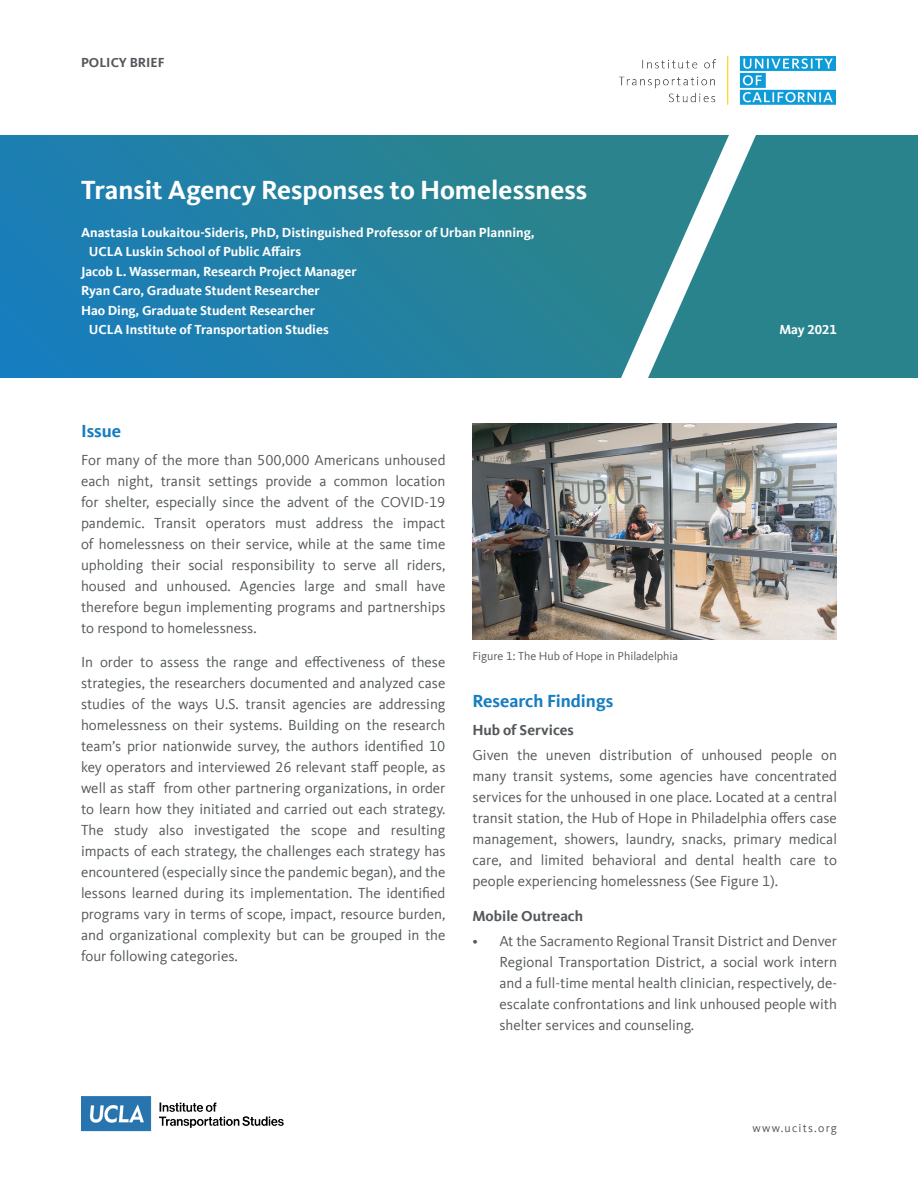
<style>
.page{position:relative;width:918px;height:1188px;background:#fff}
.page>*{position:absolute;margin:0;border:0;box-sizing:border-box;transform-origin:0 0}
.t1{font:700 27px "Kievit Offc Pro";color:#fff}
.t2{font:700 18px "Kievit Offc Pro";color:#167dc0}
.Body{font:15px/21px "Kievit Offc Pro";color:#54585b;text-align:justify}
.Body-2{font:700 15px "Kievit Offc Pro";color:#54585b}
.Author{font:700 13.5px "Kievit Offc Pro";color:#fff}
.t3{font:700 13.5px "Kievit Offc Pro";color:#54585b}
.Date{font:700 13.5px "Kievit Offc Pro";color:#fff}
.Body-3{font:12px "Kievit Offc Pro";color:#54585b}
.Body-4{font:12px "Kievit Offc Pro";letter-spacing:.1em;color:#54585b}
</style>
<div class="page">
<img style="left:619px;top:57px;width:217px;height:48px">
<svg style="left:0;top:135px;width:648px;height:243px;background:#2381a3"></svg>
<svg style="left:648px;top:135px;width:270px;height:243px;background:#3b8d97"></svg>
<img style="left:472px;top:423px;width:365px;height:216px">
<img style="left:81px;top:1096px;width:203px;height:36px">
<p class="t3" style="left:81px;top:55px;width:85px">POLICY BRIEF</p>
<p class="t1" style="left:81px;top:174px;width:508px">Transit Agency Responses to Homelessness</p>
<p class="Author" style="left:81px;top:224px;width:455px">Anastasia Loukaitou-Sideris, PhD, Distinguished Professor of Urban Planning,</p>
<p class="Author" style="left:89px;top:244px;width:214px">UCLA Luskin School of Public Affairs</p>
<p class="Author" style="left:81px;top:263px;width:277px">Jacob L. Wasserman, Research Project Manager</p>
<p class="Author" style="left:81px;top:283px;width:240px">Ryan Caro, Graduate Student Researcher</p>
<p class="Author" style="left:81px;top:302px;width:236px">Hao Ding, Graduate Student Researcher</p>
<p class="Author" style="left:89px;top:322px;width:241px">UCLA Institute of Transportation Studies</p>
<p class="Date" style="left:779px;top:322px;width:59px">May 2021</p>
<p class="t2" style="left:81px;top:420px;width:42px">Issue</p>
<p class="Body" style="left:81px;top:449px;width:366px">For many of the more than 500,000 Americans unhoused each night, transit settings provide a common location for shelter, especially since the advent of the COVID-19 pandemic. Transit operators must address the impact of homelessness on their service, while at the same time upholding their social responsibility to serve all riders, housed and unhoused. Agencies large and small have therefore begun implementing programs and partnerships to respond to homelessness.</p>
<p class="Body" style="left:81px;top:652px;width:366px">In order to assess the range and effectiveness of these strategies, the researchers documented and analyzed case studies of the ways U.S. transit agencies are addressing homelessness on their systems. Building on the research team’s prior nationwide survey, the authors identified 10 key operators and interviewed 26 relevant staff people, as well as staff from other partnering organizations, in order to learn how they initiated and carried out each strategy.<br>The study also investigated the scope and resulting impacts of each strategy, the challenges each strategy has encountered (especially since the pandemic began), and the lessons learned during its implementation. The identified programs vary in terms of scope, impact, resource burden, and organizational complexity but can be grouped in the four following categories.</p>
<p class="Body-3" style="left:472px;top:649px;width:207px">Figure 1: The Hub of Hope in Philadelphia</p>
<p class="t2" style="left:472px;top:690px;width:142px">Research Findings</p>
<p class="Body-2" style="left:472px;top:721px;width:103px">Hub of Services</p>
<p class="Body" style="left:472px;top:745px;width:366px">Given the uneven distribution of unhoused people on many transit systems, some agencies have concentrated services for the unhoused in one place. Located at a central transit station, the Hub of Hope in Philadelphia offers case management, showers, laundry, snacks, primary medical care, and limited behavioral and dental health care to people experiencing homelessness (See Figure 1).</p>
<p class="Body-2" style="left:472px;top:907px;width:112px">Mobile Outreach</p>
<p class="Body" style="left:500px;top:931px;width:339px;text-indent:-27px">• At the Sacramento Regional Transit District and Denver Regional Transportation District, a social work intern and a full-time mental health clinician, respectively, de&shy;escalate confrontations and link unhoused people with shelter services and counseling.</p>
<p class="Body-4" style="left:753px;top:1121px;width:86px">www.ucits.org</p>
</div>
